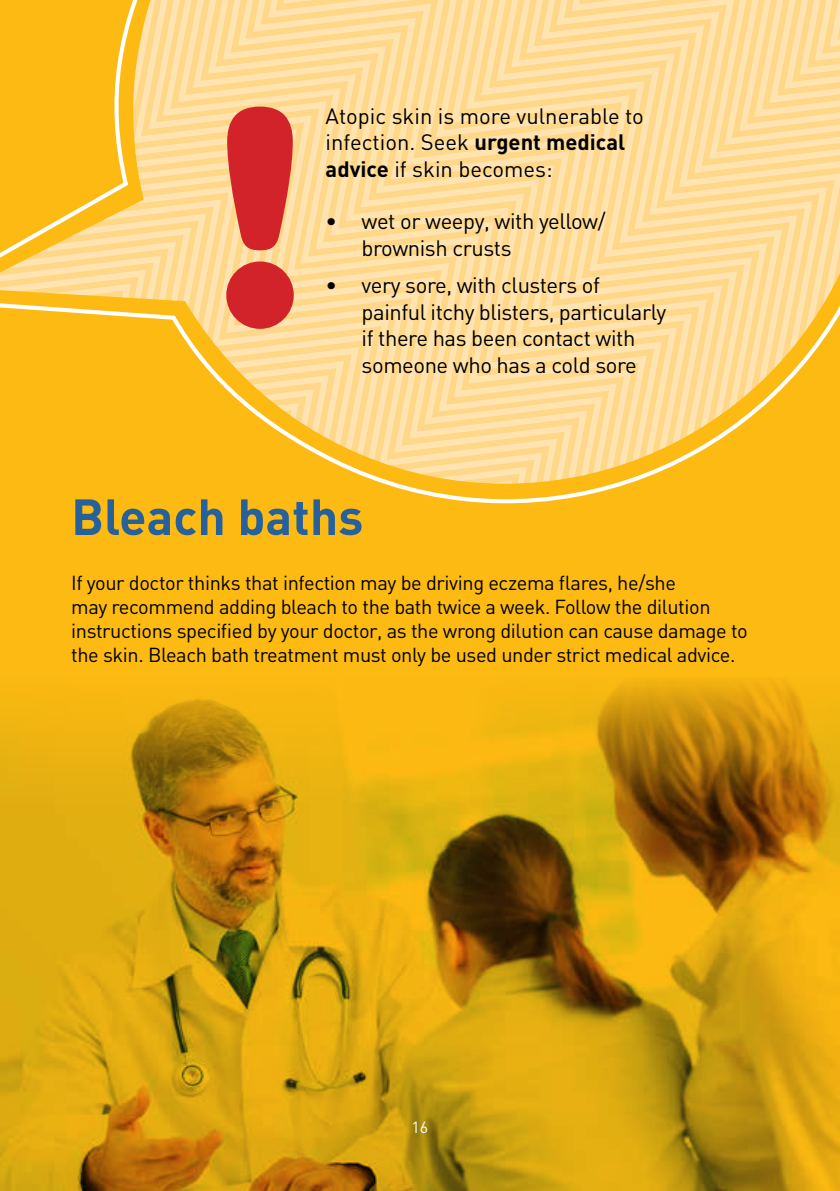
<style>
.page{position:relative;width:840px;height:1191px;background:#fff}
.page>*{position:absolute;margin:0;border:0;box-sizing:border-box;transform-origin:0 0}
.t1{font:900 300.6px "Helvetica Rounded";color:#d2232a}
.t2{font:700 50px "DIN";color:#26619c}
.t3{font:22px/26.4px "DIN";letter-spacing:-.02em;color:#000}
.t4{font:22px/26.4px "DIN";color:#000}
.t5{font:20px/24px "DIN";letter-spacing:-.02em;color:#000}
.t6{font:16px "DIN";color:#fff}
.s1{font-weight:700}
</style>
<div class="page">
<div style="left:0;top:0;width:839px;height:1191px;background:#fdba12"></div>
<img style="left:0;top:681px;width:839px;height:510px">
<svg style="left:0;top:0;width:839px;height:504px"></svg>
<h1 class="t1" style="left:204px;top:26px;width:113px">!</h1>
<p class="t4" style="left:325px;top:102px;width:320px">Atopic skin is more vulnerable to infection. Seek <span class="s1">urgent medical advice</span> if skin becomes:</p>
<p class="t3" style="left:361px;top:208px;width:245px;text-indent:-36px">• wet or weepy, with yellow/ brownish crusts</p>
<p class="t3" style="left:361px;top:272px;width:306px;text-indent:-36px">• very sore, with clusters of painful itchy blisters, particularly if there has been contact with</p>
<p class="t3" style="left:361px;top:351px;width:276px">someone who has a cold sore</p>
<h2 class="t2" style="left:71px;top:484px;width:293px">Bleach baths</h2>
<p class="t5" style="left:71px;top:571px;width:677px">If your doctor thinks that infection may be driving eczema flares, he/she<br>may recommend adding bleach to the bath twice a week. Follow the dilution instructions specified by your doctor, as the wrong dilution can cause damage to the skin. Bleach bath treatment must only be used under strict medical advice.</p>
<p class="t6" style="left:411px;top:1117px;width:18px">16</p>
</div>
